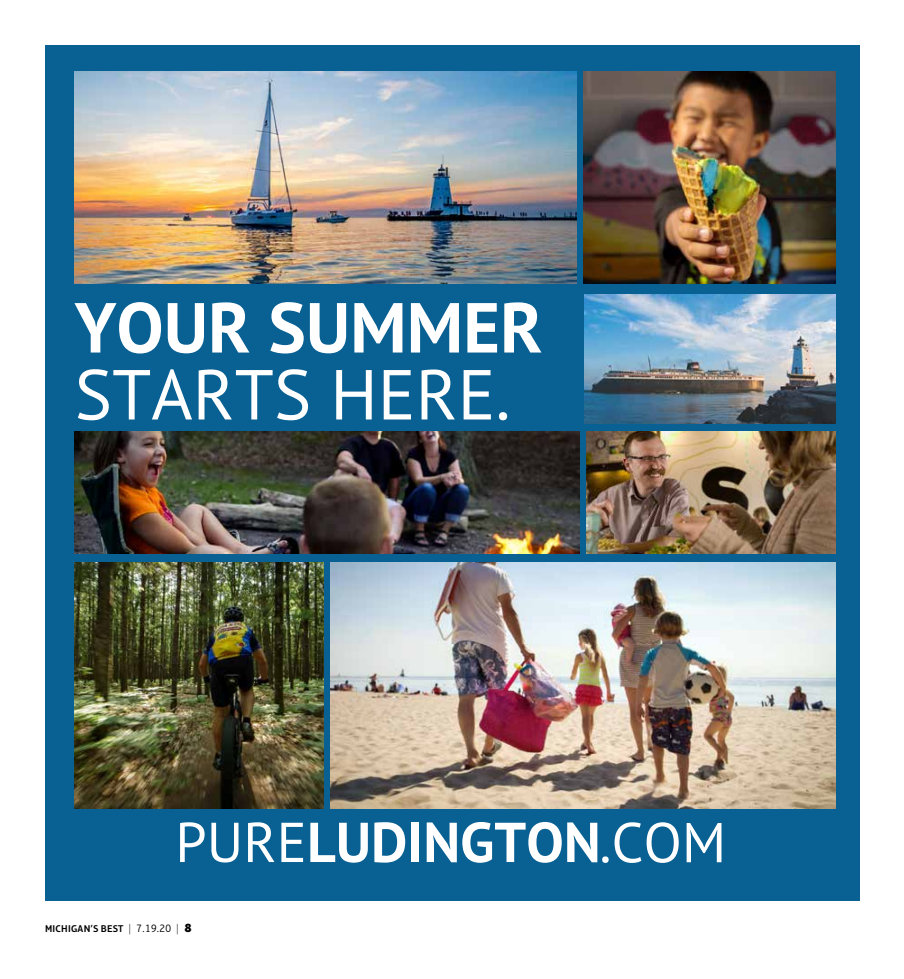
<style>
.page{position:relative;width:904px;height:979px;background:#fff}
.page>*{position:absolute;margin:0;border:0;box-sizing:border-box;transform-origin:0 0}
.t1{font:70.62px "PT Sans";color:#fff}
.t2{font:700 70.62px "PT Sans";color:#fff}
.t3{font:700 56.12px "PT Sans";color:#fff}
.t4{font:600 10px "Aptifer Sans LT Pro";letter-spacing:.025em;color:#000}
.s1{font-weight:400}
.s2{font-weight:100;font-size:11.25px}
.s3{font-weight:300;font-size:11.25px}
.s4{font-weight:900;font-size:12.5px}
</style>
<div class="page">
<div style="left:45px;top:45px;width:814px;height:855px;background:#086093"></div>
<img style="left:585px;top:294px;width:250px;height:129px">
<img style="left:75px;top:431px;width:504px;height:123px">
<img style="left:586px;top:431px;width:249px;height:123px">
<img style="left:75px;top:562px;width:248px;height:246px">
<img style="left:330px;top:562px;width:505px;height:246px">
<img style="left:75px;top:72px;width:501px;height:212px">
<img style="left:584px;top:72px;width:251px;height:212px">
<h1 class="t2" style="left:75px;top:281px;width:469px">YOUR SUMMER</h1>
<h1 class="t1" style="left:75px;top:349px;width:437px">STARTS HERE.</h1>
<h2 class="t3" style="left:175px;top:805px;width:552px"><span class="s1">PURE</span>LUDINGTON<span class="s1">.COM</span></h2>
<p class="t4" style="left:45px;top:922px;width:148px">MICHIGAN’S BEST <span class="s2">|</span> <span class="s3">7.19.20</span> <span class="s2">|</span> <span class="s4">8</span></p>
</div>
